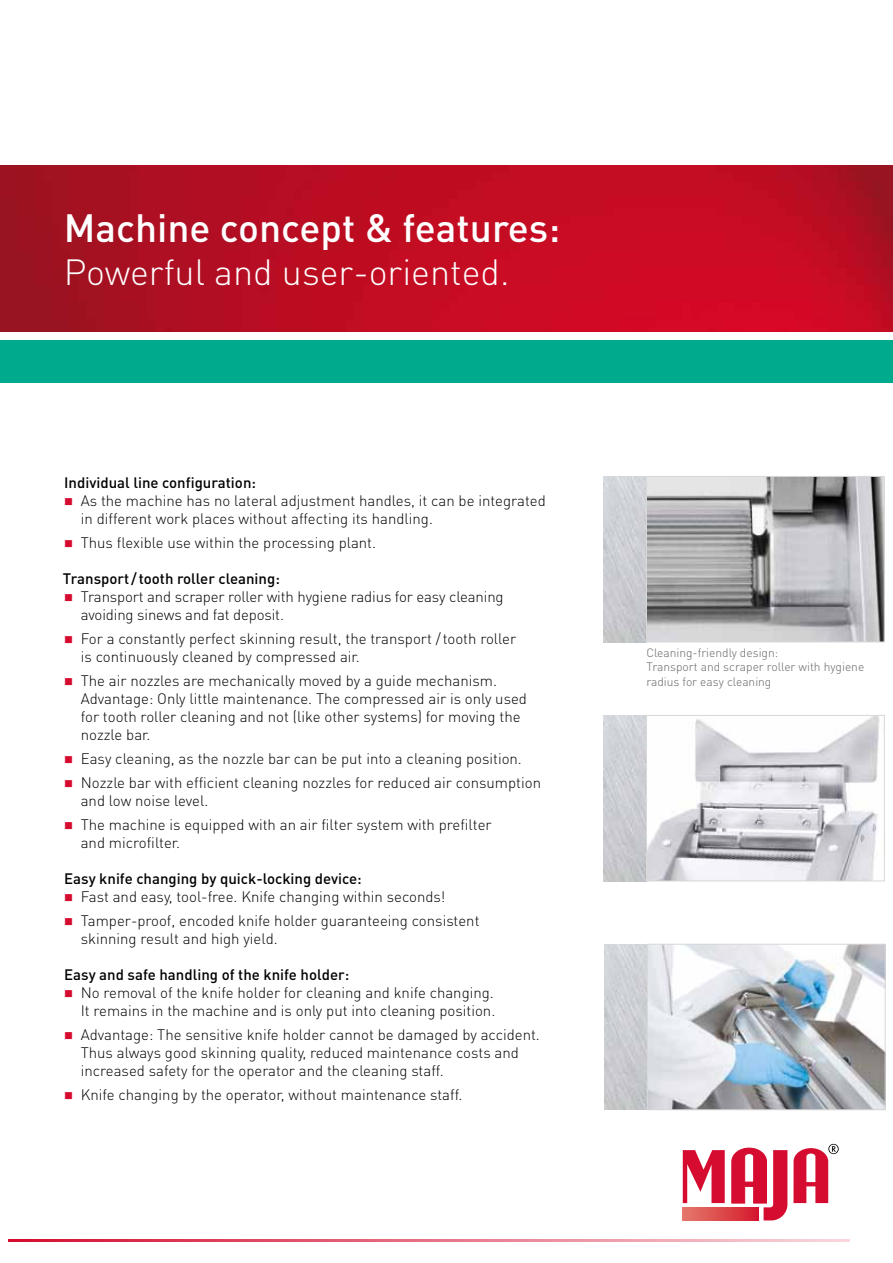
<style>
.page{position:relative;width:893px;height:1263px;background:#fff}
.page>*{position:absolute;margin:0;border:0;box-sizing:border-box;transform-origin:0 0}
.t1{font:500 39px "DIN Pro";color:#fff}
.t2{font:300 36px "DIN Pro";color:#fff}
.t3{font:300 15px/18px "DIN Pro";color:#000}
.t4{font:500 15px "DIN Pro";color:#000}
.t5{font:300 12px/14.4px "DIN Pro";color:#636362}
.s1{color:#d50c2f}
</style>
<div class="page">
<hr style="left:9px;top:1239px;width:841px;height:3px;background:#d50c2f">
<img style="left:0;top:166px;width:893px;height:166px">
<div style="left:0;top:340px;width:893px;height:43px;background:#00aa8d"></div>
<svg style="left:683px;top:1150px;width:42px;height:53px"></svg>
<svg style="left:731px;top:1147px;width:56px;height:73px"></svg>
<svg style="left:793px;top:1144px;width:46px;height:59px"></svg>
<svg style="left:683px;top:1207px;width:76px;height:13px"></svg>
<img style="left:604px;top:476px;width:278px;height:166px">
<div style="left:646px;top:476px;width:238px;height:166px;border:1px solid #d7d8d8"></div>
<img style="left:604px;top:715px;width:276px;height:166px">
<div style="left:646px;top:715px;width:238px;height:166px;border:1px solid #d7d8d8"></div>
<img style="left:605px;top:944px;width:278px;height:166px">
<div style="left:647px;top:944px;width:238px;height:166px;border:1px solid #d7d8d8"></div>
<h1 class="t1" style="left:64px;top:201px;width:498px">Machine concept &amp; features:</h1>
<h2 class="t2" style="left:64px;top:248px;width:447px">Powerful and user-oriented.</h2>
<p class="t4" style="left:64px;top:472px;width:193px">Individual line configuration:</p>
<p class="t3" style="left:81px;top:491px;width:467px;text-indent:-17px"><span class="s1">■</span> As the machine has no lateral adjustment handles, it can be integrated in different work places without affecting its handling.</p>
<p class="t3" style="left:64px;top:533px;width:313px"><span class="s1">■</span> Thus flexible use within the processing plant.</p>
<p class="t4" style="left:63px;top:568px;width:218px">Transport/tooth roller cleaning:</p>
<p class="t3" style="left:81px;top:587px;width:424px;text-indent:-17px"><span class="s1">■</span> Transport and scraper roller with hygiene radius for easy cleaning avoiding sinews and fat deposit.</p>
<p class="t3" style="left:81px;top:629px;width:437px;text-indent:-17px"><span class="s1">■</span> For a constantly perfect skinning result, the transport /tooth roller is continuously cleaned by compressed air.</p>
<p class="t3" style="left:81px;top:671px;width:448px;text-indent:-17px"><span class="s1">■</span> The air nozzles are mechanically moved by a guide mechanism.<br>Advantage: Only little maintenance. The compressed air is only used for tooth roller cleaning and not (like other systems) for moving the nozzle bar.</p>
<p class="t3" style="left:64px;top:749px;width:459px"><span class="s1">■</span> Easy cleaning, as the nozzle bar can be put into a cleaning position.</p>
<p class="t3" style="left:81px;top:773px;width:462px;text-indent:-17px"><span class="s1">■</span> Nozzle bar with efficient cleaning nozzles for reduced air consumption and low noise level.</p>
<p class="t3" style="left:81px;top:815px;width:412px;text-indent:-17px"><span class="s1">■</span> The machine is equipped with an air filter system with prefilter and microfilter.</p>
<p class="t4" style="left:64px;top:868px;width:299px">Easy knife changing by quick-locking device:</p>
<p class="t3" style="left:64px;top:887px;width:383px"><span class="s1">■</span> Fast and easy, tool-free. Knife changing within seconds!</p>
<p class="t3" style="left:81px;top:911px;width:400px;text-indent:-17px"><span class="s1">■</span> Tamper-proof, encoded knife holder guaranteeing consistent skinning result and high yield.</p>
<p class="t4" style="left:64px;top:964px;width:287px">Easy and safe handling of the knife holder:</p>
<p class="t3" style="left:64px;top:983px;width:433px;text-align:right"><span class="s1">■</span> No removal of the knife holder for cleaning and knife changing.<br>It remains in the machine and is only put into cleaning position.</p>
<p class="t3" style="left:81px;top:1025px;width:461px;text-indent:-17px"><span class="s1">■</span> Advantage: The sensitive knife holder cannot be damaged by accident.<br>Thus always good skinning quality, reduced maintenance costs and increased safety for the operator and the cleaning staff.</p>
<p class="t3" style="left:64px;top:1085px;width:400px"><span class="s1">■</span> Knife changing by the operator, without maintenance staff.</p>
<p class="t5" style="left:646px;top:645px;width:219px">Cleaning-friendly design:<br>Transport and scraper roller with hygiene radius for easy cleaning</p>
</div>
